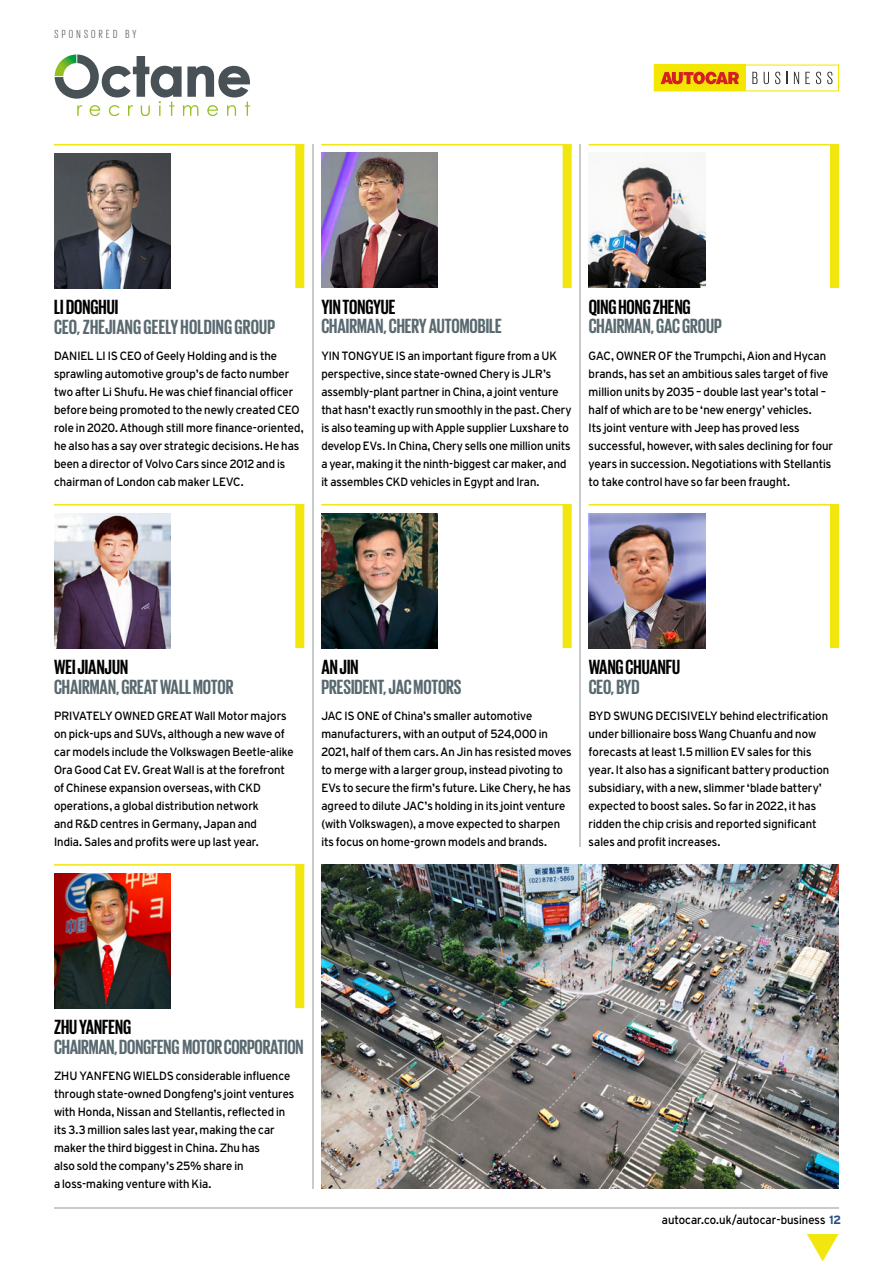
<style>
.page{position:relative;width:893px;height:1263px;background:#fff}
.page>*{position:absolute;margin:0;border:0;box-sizing:border-box;transform-origin:0 0}
.t1{font:700 21px "Giorgio Sans";color:#596970}
.t2{font:700 21px "Giorgio Sans";color:#000}
.t3{font:12px/18px "Autocar Sans";color:#000}
.t4{font:12px "Giorgio Sans";letter-spacing:.275em;color:#666}
.s1{font-weight:700;color:#224f84}
</style>
<div class="page">
<img style="left:54px;top:153px;width:117px;height:135px">
<img style="left:54px;top:513px;width:117px;height:135px">
<img style="left:54px;top:873px;width:117px;height:135px">
<img style="left:321px;top:513px;width:117px;height:135px">
<img style="left:321px;top:153px;width:117px;height:135px">
<img style="left:589px;top:513px;width:116px;height:135px">
<img style="left:589px;top:153px;width:116px;height:135px">
<hr style="left:54px;top:144px;width:250px;height:2px;background:#f1e60d">
<hr style="left:54px;top:504px;width:250px;height:2px;background:#f1e60d">
<hr style="left:54px;top:864px;width:250px;height:2px;background:#f1e60d">
<hr style="left:321px;top:504px;width:251px;height:2px;background:#f1e60d">
<hr style="left:321px;top:144px;width:251px;height:2px;background:#f1e60d">
<hr style="left:589px;top:504px;width:250px;height:2px;background:#f1e60d">
<hr style="left:589px;top:144px;width:250px;height:2px;background:#f1e60d">
<svg style="left:55px;top:54px;width:195px;height:62px"></svg>
<hr style="left:54px;top:1207px;width:785px;height:2px;background:#c7cbce">
<hr style="left:312px;top:144px;width:2px;height:1044px;background:#c7cbce">
<hr style="left:579px;top:144px;width:1px;height:702px;background:#c7cbce">
<img style="left:321px;top:864px;width:518px;height:324px">
<div style="left:295px;top:144px;width:9px;height:144px;background:#f1e60d"></div>
<div style="left:295px;top:504px;width:9px;height:144px;background:#f1e60d"></div>
<div style="left:295px;top:864px;width:9px;height:144px;background:#f1e60d"></div>
<div style="left:563px;top:144px;width:9px;height:144px;background:#f1e60d"></div>
<div style="left:563px;top:504px;width:9px;height:144px;background:#f1e60d"></div>
<div style="left:830px;top:144px;width:9px;height:144px;background:#f1e60d"></div>
<div style="left:830px;top:504px;width:9px;height:144px;background:#f1e60d"></div>
<div style="left:654px;top:65px;width:92px;height:26px;background:#f3e600"></div>
<div style="left:654px;top:65px;width:185px;height:26px;border:1px solid #f3e600"></div>
<svg style="left:752px;top:72px;width:5px;height:12px"></svg>
<svg style="left:764px;top:72px;width:5px;height:12px"></svg>
<svg style="left:775px;top:72px;width:5px;height:12px"></svg>
<svg style="left:787px;top:72px;width:1px;height:12px"></svg>
<svg style="left:794px;top:72px;width:5px;height:12px"></svg>
<svg style="left:805px;top:72px;width:5px;height:12px"></svg>
<svg style="left:816px;top:72px;width:5px;height:12px"></svg>
<svg style="left:827px;top:72px;width:5px;height:12px"></svg>
<svg style="left:661px;top:72px;width:78px;height:12px"></svg>
<p class="t4" style="left:54px;top:28px;width:83px">SPONSORED BY</p>
<h1 class="t2" style="left:54px;top:297px;width:66px">LI DONGHUI</h1>
<h1 class="t1" style="left:54px;top:316px;width:223px">CEO, ZHEJIANG GEELY HOLDING GROUP</h1>
<p class="t3" style="left:54px;top:346px;width:251px">DANIEL LI IS CEO of Geely Holding and is the sprawling automotive group’s de facto number two after Li Shufu. He was chief financial officer before being promoted to the newly created CEO role in 2020. Athough still more finance-oriented, he also has a say over strategic decisions. He has been a director of Volvo Cars since 2012 and is chairman of London cab maker LEVC.</p>
<h1 class="t2" style="left:321px;top:296px;width:76px">YIN TONGYUE</h1>
<h1 class="t1" style="left:321px;top:316px;width:182px">CHAIRMAN, CHERY AUTOMOBILE</h1>
<p class="t3" style="left:321px;top:346px;width:252px">YIN TONGYUE IS an important figure from a UK perspective, since state-owned Chery is JLR’s assembly-plant partner in China, a joint venture that hasn’t exactly run smoothly in the past. Chery is also teaming up with Apple supplier Luxshare to develop EVs. In China, Chery sells one million units a year, making it the ninth-biggest car maker, and it assembles CKD vehicles in Egypt and Iran.</p>
<h1 class="t2" style="left:589px;top:296px;width:104px">QING HONG ZHENG</h1>
<h1 class="t1" style="left:589px;top:316px;width:135px">CHAIRMAN, GAC GROUP</h1>
<p class="t3" style="left:589px;top:346px;width:246px">GAC, OWNER OF the Trumpchi, Aion and Hycan brands, has set an ambitious sales target of five million units by 2035 – double last year’s total – half of which are to be ‘new energy’ vehicles.<br>Its joint venture with Jeep has proved less successful, however, with sales declining for four years in succession. Negotiations with Stellantis to take control have so far been fraught.</p>
<h1 class="t2" style="left:54px;top:657px;width:75px">WEI JIANJUN</h1>
<h1 class="t1" style="left:54px;top:676px;width:181px">CHAIRMAN, GREAT WALL MOTOR</h1>
<h1 class="t2" style="left:321px;top:657px;width:39px">AN JIN</h1>
<h1 class="t1" style="left:321px;top:676px;width:142px">PRESIDENT, JAC MOTORS</h1>
<h1 class="t2" style="left:589px;top:657px;width:93px">WANG CHUANFU</h1>
<h1 class="t1" style="left:589px;top:676px;width:53px">CEO, BYD</h1>
<p class="t3" style="left:54px;top:706px;width:241px">PRIVATELY OWNED GREAT Wall Motor majors on pick-ups and SUVs, although a new wave of car models include the Volkswagen Beetle-alike Ora Good Cat EV. Great Wall is at the forefront of Chinese expansion overseas, with CKD operations, a global distribution network<br>and R&amp;D centres in Germany, Japan and<br>India. Sales and profits were up last year.</p>
<p class="t3" style="left:321px;top:706px;width:252px">JAC IS ONE of China’s smaller automotive manufacturers, with an output of 524,000 in 2021, half of them cars. An Jin has resisted moves to merge with a larger group, instead pivoting to EVs to secure the firm’s future. Like Chery, he has agreed to dilute JAC’s holding in its joint venture (with Volkswagen), a move expected to sharpen its focus on home-grown models and brands.</p>
<p class="t3" style="left:589px;top:706px;width:242px">BYD SWUNG DECISIVELY behind electrification under billionaire boss Wang Chuanfu and now forecasts at least 1.5 million EV sales for this year. It also has a significant battery production subsidiary, with a new, slimmer ‘blade battery’ expected to boost sales. So far in 2022, it has ridden the chip crisis and reported significant sales and profit increases.</p>
<h1 class="t2" style="left:54px;top:1017px;width:79px">ZHU YANFENG</h1>
<h1 class="t1" style="left:54px;top:1036px;width:251px">CHAIRMAN, DONGFENG MOTOR CORPORATION</h1>
<p class="t3" style="left:54px;top:1066px;width:242px">ZHU YANFENG WIELDS considerable influence through state-owned Dongfeng’s joint ventures with Honda, Nissan and Stellantis, reflected in its 3.3 million sales last year, making the car maker the third biggest in China. Zhu has<br>also sold the company’s 25% share in<br>a loss-making venture with Kia.</p>
<p class="t3" style="left:662px;top:1210px;width:181px">autocar.co.uk/autocar-business <span class="s1">12</span></p>
</div>
